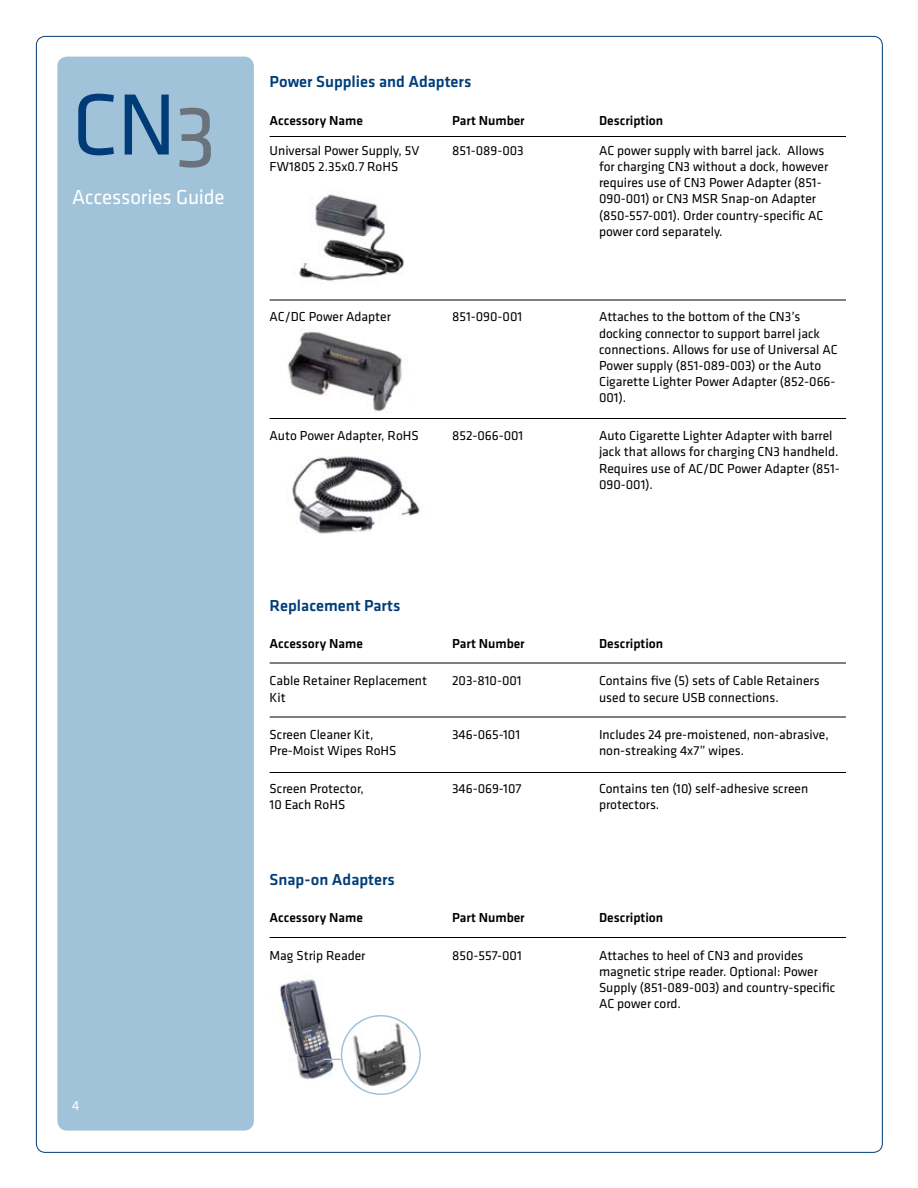
<style>
.page{position:relative;width:918px;height:1188px;background:#fff}
.page>*{position:absolute;margin:0;border:0;box-sizing:border-box;transform-origin:0 0}
.t1{font:90px "Klavika";color:#003d78}
.t2{font:21px "Klavika";letter-spacing:-.01em;color:#fff}
.t3{font:500 16.5px "Klavika";color:#003d78}
.t4{font:13.5px/16.2px "Klavika";color:#000}
.t5{font:500 13.5px "Klavika";color:#000}
.t6{font:13.5px "Klavika";color:#fff}
.s1{color:#6a737b}
</style>
<div class="page">
<div style="left:58px;top:57px;width:195px;height:1073px;background:#a0c3da;border-radius:9px"></div>
<div style="left:57px;top:57px;width:197px;height:1074px;border:2px solid #a0c3da;border-radius:9px"></div>
<hr style="left:270px;top:136px;width:576px;height:1px;background:#000">
<hr style="left:270px;top:300px;width:576px;height:1px;background:#000">
<img style="left:292px;top:456px;width:128px;height:78px">
<img style="left:287px;top:331px;width:115px;height:81px">
<img style="left:299px;top:194px;width:105px;height:87px">
<hr style="left:270px;top:418px;width:576px;height:1px;background:#000">
<hr style="left:270px;top:663px;width:576px;height:1px;background:#000">
<hr style="left:270px;top:717px;width:576px;height:1px;background:#000">
<hr style="left:270px;top:772px;width:576px;height:1px;background:#000">
<img style="left:348px;top:1023px;width:65px;height:65px">
<img style="left:279px;top:975px;width:64px;height:105px">
<div style="left:341px;top:1015px;width:80px;height:80px;border:2px solid #a0c3da;border-radius:50%"></div>
<svg style="left:323px;top:1059px;width:18px;height:1px"></svg>
<hr style="left:270px;top:937px;width:576px;height:1px;background:#000">
<h1 class="t1" style="left:72px;top:66px;width:146px">CN<span class="s1">3</span></h1>
<h2 class="t2" style="left:72px;top:183px;width:154px">Accessories Guide</h2>
<p class="t6" style="left:72px;top:1097px;width:9px">4</p>
<p class="t3" style="left:270px;top:71px;width:203px">Power Supplies and Adapters</p>
<p class="t5" style="left:270px;top:111px;width:95px">Accessory Name</p>
<p class="t5" style="left:452px;top:111px;width:74px">Part Number</p>
<p class="t5" style="left:599px;top:111px;width:66px">Description</p>
<p class="t4" style="left:270px;top:142px;width:151px">Universal Power Supply, 5V<br>FW1805 2.35x0.7 RoHS</p>
<p class="t4" style="left:452px;top:142px;width:73px">851-089-003</p>
<p class="t4" style="left:599px;top:142px;width:231px">AC power supply with barrel jack. Allows for charging CN3 without a dock, however requires use of CN3 Power Adapter (851- 090-001) or CN3 MSR Snap-on Adapter (850-557-001). Order country-specific AC power cord separately.</p>
<p class="t4" style="left:270px;top:308px;width:123px">AC/DC Power Adapter</p>
<p class="t4" style="left:452px;top:308px;width:72px">851-090-001</p>
<p class="t4" style="left:599px;top:308px;width:240px">Attaches to the bottom of the CN3’s docking connector to support barrel jack connections. Allows for use of Universal AC Power supply (851-089-003) or the Auto Cigarette Lighter Power Adapter (852-066- 001).</p>
<p class="t4" style="left:270px;top:427px;width:151px">Auto Power Adapter, RoHS</p>
<p class="t4" style="left:452px;top:427px;width:73px">852-066-001</p>
<p class="t4" style="left:599px;top:427px;width:242px">Auto Cigarette Lighter Adapter with barrel jack that allows for charging CN3 handheld.<br>Requires use of AC/DC Power Adapter (851- 090-001).</p>
<p class="t3" style="left:270px;top:595px;width:132px">Replacement Parts</p>
<p class="t5" style="left:270px;top:635px;width:95px">Accessory Name</p>
<p class="t5" style="left:452px;top:635px;width:74px">Part Number</p>
<p class="t5" style="left:599px;top:635px;width:66px">Description</p>
<p class="t4" style="left:270px;top:672px;width:159px">Cable Retainer Replacement<br>Kit</p>
<p class="t4" style="left:452px;top:672px;width:71px">203-810-001</p>
<p class="t4" style="left:599px;top:672px;width:222px">Contains five (5) sets of Cable Retainers used to secure USB connections.</p>
<p class="t4" style="left:270px;top:726px;width:128px">Screen Cleaner Kit,<br>Pre-Moist Wipes RoHS</p>
<p class="t4" style="left:452px;top:726px;width:69px">346-065-101</p>
<p class="t4" style="left:599px;top:726px;width:231px">Includes 24 pre-moistened, non-abrasive, non-streaking 4x7” wipes.</p>
<p class="t4" style="left:270px;top:780px;width:96px">Screen Protector,<br>10 Each RoHS</p>
<p class="t4" style="left:452px;top:780px;width:71px">346-069-107</p>
<p class="t4" style="left:599px;top:780px;width:211px">Contains ten (10) self-adhesive screen protectors.</p>
<p class="t3" style="left:270px;top:869px;width:127px">Snap-on Adapters</p>
<p class="t5" style="left:270px;top:909px;width:95px">Accessory Name</p>
<p class="t5" style="left:452px;top:909px;width:74px">Part Number</p>
<p class="t5" style="left:599px;top:909px;width:66px">Description</p>
<p class="t4" style="left:270px;top:947px;width:97px">Mag Strip Reader</p>
<p class="t4" style="left:452px;top:947px;width:71px">850-557-001</p>
<p class="t4" style="left:599px;top:947px;width:238px">Attaches to heel of CN3 and provides magnetic stripe reader. Optional: Power Supply (851-089-003) and country-specific AC power cord.</p>
</div>
